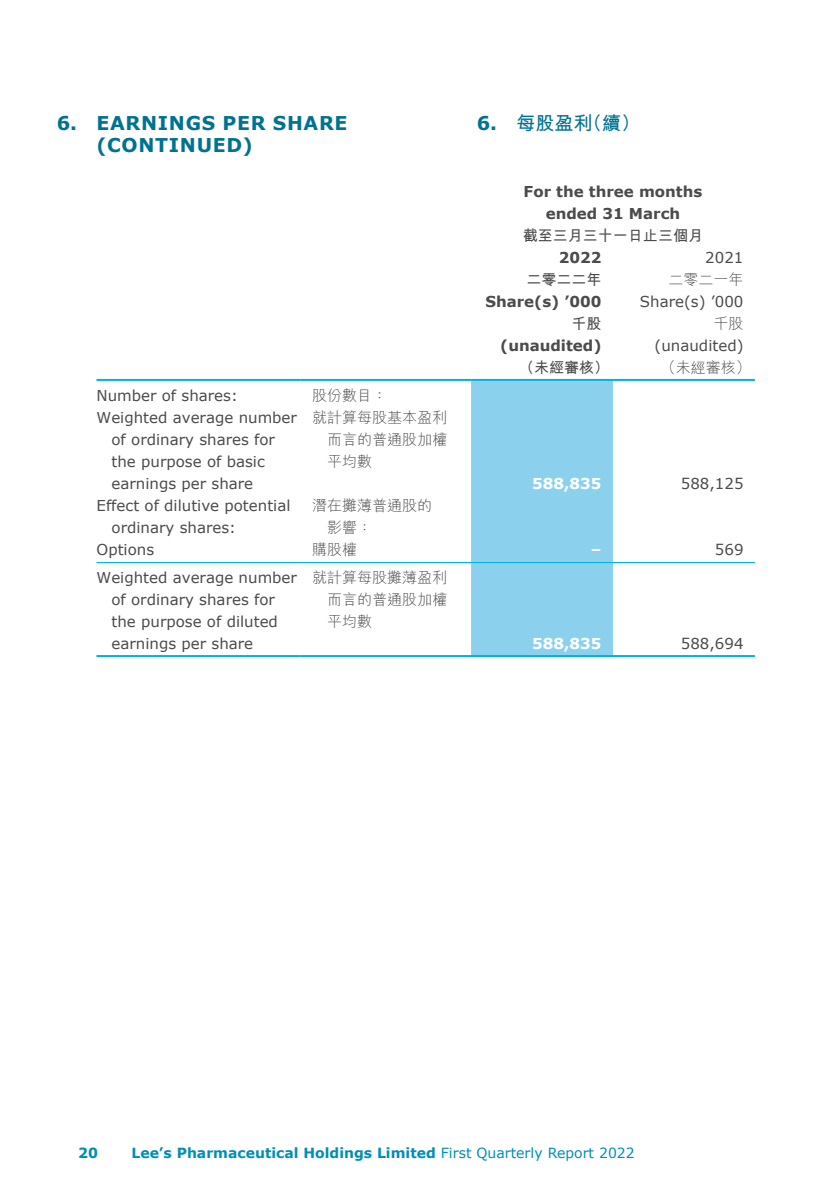
<style>
.page{position:relative;width:840px;height:1191px;background:#fff}
.page>*{position:absolute;margin:0;border:0;box-sizing:border-box;transform-origin:0 0}
.t1{font:700 19px/22px "Verdana";letter-spacing:.035em;color:#007291}
.t2{font:700 19px "M Hei HK";color:#007291}
.t3{font:15px/22px "Verdana";color:#4d4a4a}
.t4{font:300 15px/22px "M Hei HK";color:#4d4a4a;text-align:justify}
.t5{font:700 15px/22px "Verdana";color:#4d4a4a;text-align:center}
.t6{font:700 15px "M Hei HK";color:#4d4a4a}
.t7{font:700 15px "Verdana";color:#fff}
.t8{font:700 14px "Verdana";color:#008eb5}
.s1{font-family:"Verdana"}
.s2{font-weight:400}
</style>
<div class="page">
<div style="left:471px;top:381px;width:141px;height:274px;background:#8bd1ee"></div>
<hr style="left:96px;top:379px;width:204px;height:2px;background:#00b1e2">
<hr style="left:300px;top:379px;width:171px;height:2px;background:#00b1e2">
<hr style="left:471px;top:379px;width:141px;height:2px;background:#00b1e2">
<hr style="left:612px;top:379px;width:142px;height:2px;background:#00b1e2">
<hr style="left:96px;top:562px;width:204px;height:1px;background:#00b1e2">
<hr style="left:300px;top:562px;width:171px;height:1px;background:#00b1e2">
<hr style="left:471px;top:562px;width:141px;height:1px;background:#00b1e2">
<hr style="left:612px;top:562px;width:142px;height:1px;background:#00b1e2">
<hr style="left:96px;top:655px;width:204px;height:2px;background:#00b1e2">
<hr style="left:300px;top:655px;width:171px;height:2px;background:#00b1e2">
<hr style="left:471px;top:655px;width:141px;height:2px;background:#00b1e2">
<hr style="left:612px;top:655px;width:142px;height:2px;background:#00b1e2">
<p class="t1" style="left:96px;top:112px;width:252px;text-indent:-40px">6. EARNINGS PER SHARE (CONTINUED)</p>
<p class="t3" style="left:96px;top:384px;width:143px">Number of shares:</p>
<p class="t4" style="left:312px;top:384px;width:76px">股份數目：</p>
<p class="t3" style="left:111px;top:406px;width:187px;text-indent:-15px">Weighted average number of ordinary shares for the purpose of basic earnings per share</p>
<p class="t4" style="left:327px;top:406px;width:121px;text-indent:-15px">就計算每股基本盈利而言的普通股加權平均數</p>
<p class="t2" style="left:476px;top:110px;width:165px"><span class="s1">6.</span> 每股盈利（續）</p>
<p class="t5" style="left:523px;top:180px;width:180px">For the three months ended 31 March</p>
<p class="t6" style="left:522px;top:224px;width:181px">截至三月三十一日止三個月</p>
<p class="t5" style="left:558px;top:246px;width:44px">2022</p>
<p class="t3" style="left:705px;top:246px;width:40px">2021</p>
<p class="t6" style="left:526px;top:268px;width:76px">二零二二年</p>
<p class="t4" style="left:668px;top:268px;width:76px">二零二一年</p>
<p class="t5" style="left:485px;top:290px;width:118px">Share(s) ’000</p>
<p class="t3" style="left:639px;top:290px;width:105px">Share(s) ’000</p>
<p class="t6" style="left:571px;top:312px;width:31px">千股</p>
<p class="t4" style="left:713px;top:312px;width:31px">千股</p>
<p class="t5" style="left:500px;top:334px;width:103px">(unaudited)</p>
<p class="t3" style="left:654px;top:334px;width:90px">(unaudited)</p>
<p class="t6" style="left:518px;top:356px;width:91px">（未經審核）</p>
<p class="t4" style="left:660px;top:356px;width:91px">（未經審核）</p>
<p class="t7" style="left:532px;top:473px;width:71px">588,835</p>
<p class="t3" style="left:680px;top:472px;width:64px">588,125</p>
<p class="t3" style="left:111px;top:494px;width:180px;text-indent:-15px">Effect of dilutive potential ordinary shares:</p>
<p class="t4" style="left:327px;top:494px;width:106px;text-indent:-15px">潛在攤薄普通股的影響：</p>
<p class="t3" style="left:96px;top:538px;width:59px">Options</p>
<p class="t4" style="left:312px;top:538px;width:46px">購股權</p>
<p class="t7" style="left:590px;top:539px;width:12px">–</p>
<p class="t3" style="left:714px;top:538px;width:30px">569</p>
<p class="t3" style="left:111px;top:566px;width:187px;text-indent:-15px">Weighted average number of ordinary shares for the purpose of diluted earnings per share</p>
<p class="t4" style="left:327px;top:566px;width:121px;text-indent:-15px">就計算每股攤薄盈利而言的普通股加權平均數</p>
<p class="t7" style="left:532px;top:633px;width:71px">588,835</p>
<p class="t3" style="left:680px;top:632px;width:64px">588,694</p>
<p class="t8" style="left:78px;top:1142px;width:21px">20</p>
<p class="t8" style="left:131px;top:1142px;width:504px">Lee’s Pharmaceutical Holdings Limited <span class="s2">First Quarterly Report 2022</span></p>
</div>
